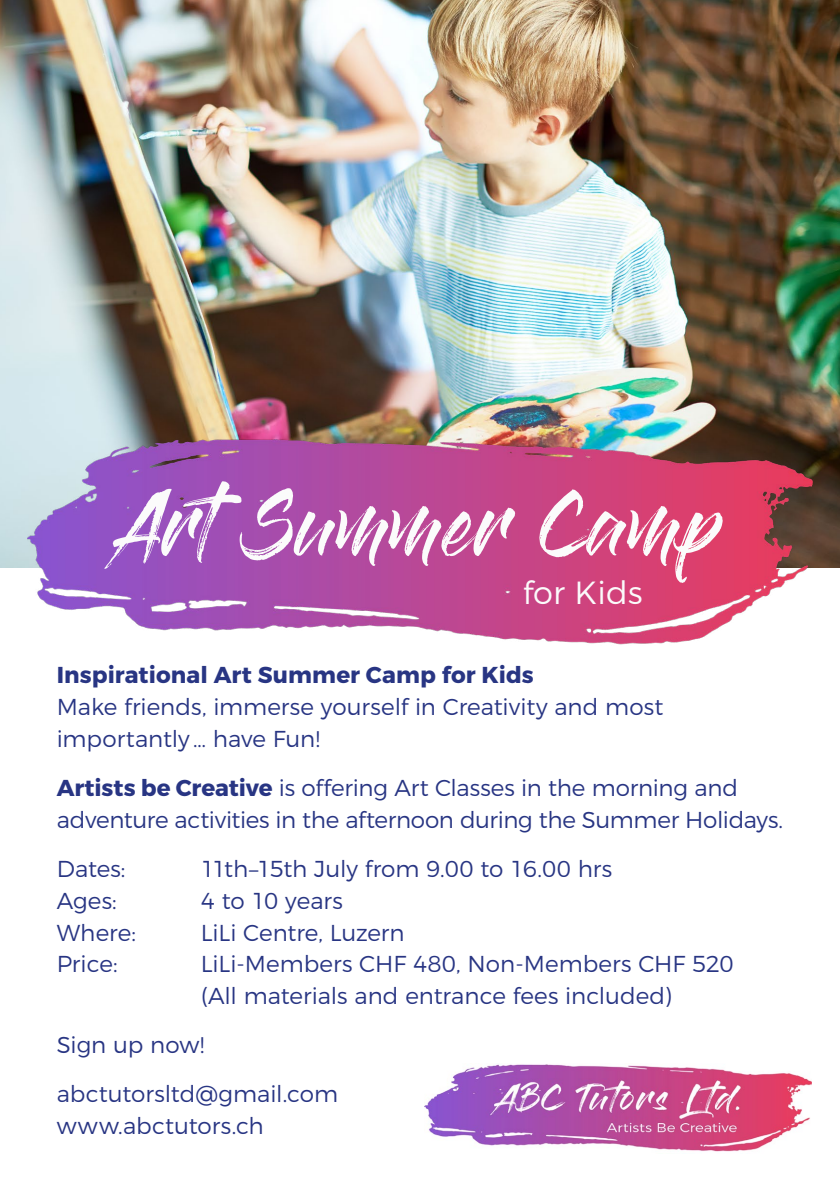
<style>
.page{position:relative;width:840px;height:1191px;background:#fff}
.page>*{position:absolute;margin:0;border:0;box-sizing:border-box;transform-origin:0 0}
.t1{font:64px "Gloss And Bloom";letter-spacing:.01em;color:#fbfbfb}
.t2{font:300 32px "Montserrat";letter-spacing:.01em;color:#fbfbfb}
.t3{font:300 23px/32px "Montserrat";letter-spacing:-.005em;color:#283583}
.t4{font:700 23px "Montserrat";letter-spacing:.005em;color:#283583}
.s1{font-weight:700}
</style>
<div class="page">
<img style="left:0;top:0;width:839px;height:567px">
<img style="left:424px;top:1064px;width:386px;height:88px">
<img style="left:27px;top:430px;width:785px;height:215px">
<h1 class="t1" style="left:116px;top:496px;width:606px">ArtSummer Camp</h1>
<h2 class="t2" style="left:522px;top:573px;width:121px">for Kids</h2>
<p class="t4" style="left:57px;top:660px;width:478px">Inspirational Art Summer Camp for Kids</p>
<p class="t3" style="left:57px;top:690px;width:608px">Make friends, immerse yourself in Creativity and most importantly … have Fun!</p>
<p class="t3" style="left:57px;top:771px;width:727px"><span class="s1">Artists be Creative</span> is offering Art Classes in the morning and adventure activities in the afternoon during the Summer Holidays.</p>
<p class="t3" style="left:57px;top:852px;width:70px">Dates:</p>
<p class="t3" style="left:201px;top:852px;width:412px">11th–15th July from 9.00 to 16.00 hrs</p>
<p class="t3" style="left:57px;top:884px;width:61px">Ages:</p>
<p class="t3" style="left:201px;top:884px;width:143px">4 to 10 years</p>
<p class="t3" style="left:57px;top:916px;width:81px">Where:</p>
<p class="t3" style="left:201px;top:916px;width:205px">LiLi Centre, Luzern</p>
<p class="t3" style="left:57px;top:948px;width:62px">Price:</p>
<p class="t3" style="left:201px;top:948px;width:534px">LiLi-Members CHF 480, Non-Members CHF 520 (All materials and entrance fees included)</p>
<p class="t3" style="left:57px;top:1020px;width:283px;line-height:49px">Sign up now! abctutorsltd@gmail.com</p>
<p class="t3" style="left:57px;top:1109px;width:208px">www.abctutors.ch</p>
</div>
